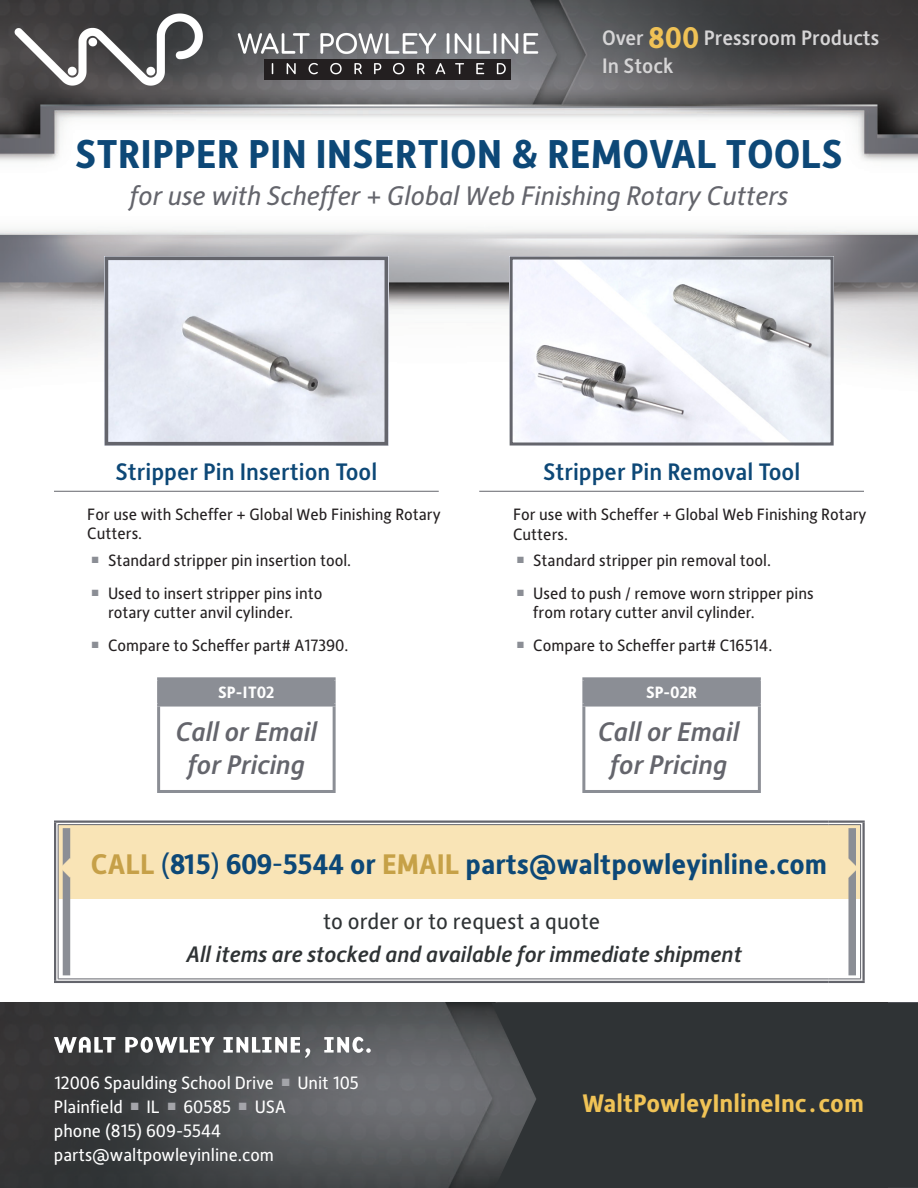
<style>
.page{position:relative;width:918px;height:1188px;background:#fff}
.page>*{position:absolute;margin:0;border:0;box-sizing:border-box;transform-origin:0 0}
.t1{font:700 40.5px "Alber New";color:#0d4877}
.t2{font:700 28.5px "Alber New";color:#0d4877}
.t3{font:italic 27px "Alber New";color:#64656c}
.t4{font:italic 500 27px/32.4px "Alber New";color:#64656c;text-align:center}
.t5{font:700 25.5px "Alber New";color:#f0c356}
.t6{font:500 24px "Alber New";color:#0d4877}
.t7{font:italic 500 22.5px "Alber New";color:#2f3335}
.t8{font:22.5px "Alber New";color:#2f3335}
.t9{font:500 21px/28px "Alber New";color:#d6d5d6}
.t10{font:18px/24px "Alber New";color:#fff}
.t11{font:16.5px/19.8px "Alber New";color:#231f20}
.t12{font:700 16.5px "Alber New";color:#fff}
.s1{font-weight:700;font-size:30px;color:#f0c256}
.s2{color:#c6a048}
.s3{font-weight:400}
.s4{color:#c6a147}
</style>
<div class="page">
<img style="left:0;top:0;width:918px;height:415px">
<hr style="left:54px;top:491px;width:385px;height:1px;background:#64656c">
<img style="left:105px;top:256px;width:283px;height:185px">
<div style="left:105px;top:257px;width:283px;height:189px;border:4px solid #64656c"></div>
<div style="left:159px;top:679px;width:175px;height:26px;background:#8b8e95"></div>
<hr style="left:157px;top:677px;width:179px;height:3px;background:#8b8e95">
<hr style="left:157px;top:680px;width:3px;height:24px;background:#8b8e95">
<hr style="left:333px;top:680px;width:3px;height:24px;background:#8b8e95">
<hr style="left:157px;top:704px;width:179px;height:3px;background:#8b8e95">
<hr style="left:157px;top:707px;width:3px;height:83px;background:#8b8e95">
<hr style="left:333px;top:707px;width:3px;height:83px;background:#8b8e95">
<hr style="left:157px;top:790px;width:179px;height:3px;background:#8b8e95">
<hr style="left:479px;top:491px;width:385px;height:1px;background:#64656c">
<img style="left:514px;top:260px;width:316px;height:182px">
<div style="left:510px;top:256px;width:324px;height:190px;border:3px solid #64656c"></div>
<div style="left:584px;top:679px;width:175px;height:26px;background:#8b8e95"></div>
<hr style="left:582px;top:677px;width:179px;height:3px;background:#8b8e95">
<hr style="left:582px;top:680px;width:3px;height:24px;background:#8b8e95">
<hr style="left:758px;top:680px;width:3px;height:24px;background:#8b8e95">
<hr style="left:582px;top:704px;width:179px;height:3px;background:#8b8e95">
<hr style="left:582px;top:707px;width:3px;height:83px;background:#8b8e95">
<hr style="left:758px;top:707px;width:3px;height:83px;background:#8b8e95">
<hr style="left:582px;top:790px;width:179px;height:3px;background:#8b8e95">
<div style="left:59px;top:825px;width:802px;height:74px;background:#f9e4b6"></div>
<div style="left:860px;top:825px;width:5px;height:154px;background:#f0f0f1"></div>
<hr style="left:829px;top:979px;width:36px;height:4px;background:#dededf">
<svg style="left:56px;top:825px;width:2px;height:154px"></svg>
<hr style="left:54px;top:979px;width:36px;height:4px;background:#dededf">
<hr style="left:90px;top:979px;width:739px;height:4px;background:#dededf">
<hr style="left:829px;top:820px;width:36px;height:3px;background:#64656c">
<hr style="left:829px;top:824px;width:32px;height:1px;background:#64656c">
<hr style="left:860px;top:825px;width:1px;height:154px;background:#64656c">
<hr style="left:862px;top:823px;width:3px;height:158px;background:#64656c">
<hr style="left:829px;top:979px;width:32px;height:1px;background:#64656c">
<hr style="left:829px;top:981px;width:36px;height:2px;background:#64656c">
<hr style="left:90px;top:820px;width:739px;height:3px;background:#64656c">
<hr style="left:90px;top:824px;width:739px;height:1px;background:#64656c">
<hr style="left:54px;top:820px;width:36px;height:3px;background:#64656c">
<hr style="left:58px;top:824px;width:32px;height:1px;background:#64656c">
<hr style="left:54px;top:823px;width:2px;height:158px;background:#64656c">
<hr style="left:58px;top:825px;width:1px;height:154px;background:#64656c">
<hr style="left:58px;top:979px;width:32px;height:1px;background:#64656c">
<hr style="left:54px;top:981px;width:36px;height:2px;background:#64656c">
<hr style="left:90px;top:979px;width:739px;height:1px;background:#64656c">
<hr style="left:90px;top:981px;width:739px;height:2px;background:#64656c">
<div style="left:63px;top:828px;width:7px;height:147px;background:#8b8e95"></div>
<div style="left:848px;top:828px;width:8px;height:147px;background:#8b8e95"></div>
<img style="left:0;top:1003px;width:491px;height:185px">
<div style="left:491px;top:1003px;width:427px;height:185px;background:#2f3335"></div>
<svg style="left:54px;top:1037px;width:317px;height:21px"></svg>
<img style="left:0;top:5px;width:561px;height:90px">
<svg style="left:62px;top:858px;width:9px;height:20px"></svg>
<svg style="left:848px;top:858px;width:1px;height:20px"></svg>
<p class="t9" style="left:602px;top:23px;width:279px">Over <span class="s1">800</span> Pressroom Products<br>In Stock</p>
<h1 class="t1" style="left:75px;top:127px;width:769px">STRIPPER PIN INSERTION &amp; REMOVAL TOOLS</h1>
<h3 class="t3" style="left:130px;top:178px;width:660px">for use with Scheffer + Global Web Finishing Rotary Cutters</h3>
<h3 class="t6" style="left:115px;top:456px;width:263px">Stripper Pin Insertion Tool</h3>
<p class="t11" style="left:87px;top:503px;width:355px">For use with Scheffer + Global Web Finishing Rotary<br>Cutters.</p>
<p class="t11" style="left:92px;top:549px;width:261px"><sup>■</sup> Standard stripper pin insertion tool.</p>
<p class="t11" style="left:108px;top:582px;width:216px;text-indent:-16px"><sup>■</sup> Used to insert stripper pins into rotary cutter anvil cylinder.</p>
<p class="t11" style="left:92px;top:635px;width:258px"><sup>■</sup> Compare to Scheffer part# A17390.</p>
<p class="t12" style="left:218px;top:682px;width:58px">SP-IT02</p>
<h3 class="t4" style="left:176px;top:715px;width:143px">Call or Email for Pricing</h3>
<h3 class="t6" style="left:543px;top:456px;width:259px">Stripper Pin Removal Tool</h3>
<p class="t11" style="left:513px;top:504px;width:355px">For use with Scheffer + Global Web Finishing Rotary<br>Cutters.</p>
<p class="t11" style="left:517px;top:549px;width:256px"><sup>■</sup> Standard stripper pin removal tool.</p>
<p class="t11" style="left:533px;top:582px;width:282px;text-indent:-16px"><sup>■</sup> Used to push / remove worn stripper pins from rotary cutter anvil cylinder.</p>
<p class="t11" style="left:517px;top:635px;width:257px"><sup>■</sup> Compare to Scheffer part# C16514.</p>
<p class="t12" style="left:646px;top:682px;width:53px">SP-02R</p>
<h3 class="t4" style="left:598px;top:715px;width:143px">Call or Email for Pricing</h3>
<h2 class="t2" style="left:91px;top:846px;width:738px"><span class="s2">CALL</span> <span class="s3">(</span>815<span class="s3">)</span> 609<span class="s3">-</span>5544 or <span class="s4">EMAIL</span> parts@waltpowleyinline.com</h2>
<h3 class="t8" style="left:323px;top:907px;width:279px">to order or to request a quote</h3>
<h3 class="t7" style="left:186px;top:939px;width:557px">All items are stocked and available for immediate shipment</h3>
<p class="t10" style="left:54px;top:1070px;width:306px">12006 Spaulding School Drive <sup>■</sup> Unit 105<br>Plainfield <sup>■</sup> IL <sup>■</sup> 60585 <sup>■</sup> USA<br>phone (815) 609-5544 parts@waltpowleyinline.com</p>
<h3 class="t5" style="left:583px;top:1087px;width:283px">WaltPowleyInlineInc.com</h3>
</div>
